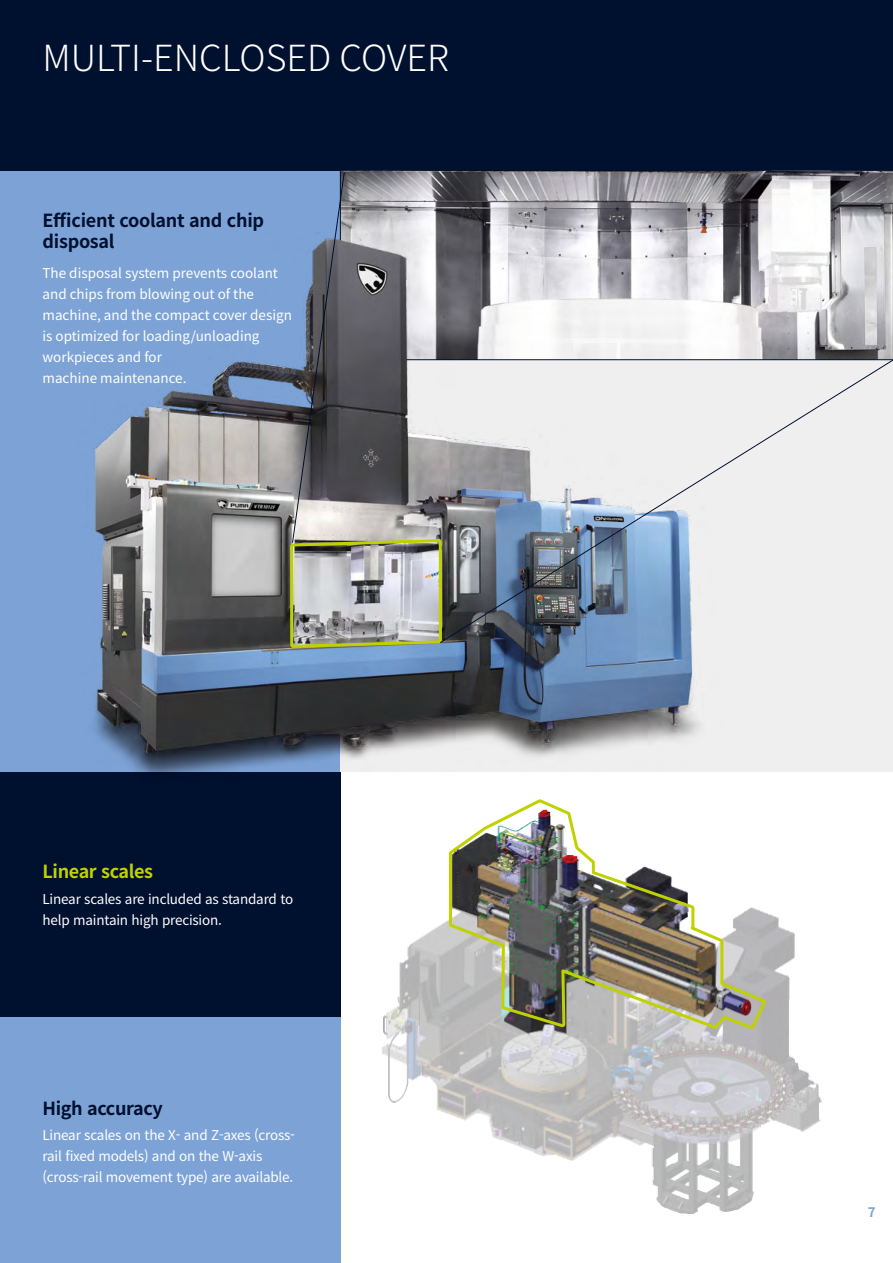
<style>
.page{position:relative;width:893px;height:1263px;background:#fff}
.page>*{position:absolute;margin:0;border:0;box-sizing:border-box;transform-origin:0 0}
.t1{font:300 36px "Noto Sans KR";color:#fff}
.t2{font:700 18px/21px "Noto Sans KR";letter-spacing:-.015em;color:#00102f}
.t3{font:700 18px "Noto Sans KR";letter-spacing:-.02em;color:#bfd200}
.t4{font:13.5px/21px "Noto Sans KR";letter-spacing:-.015em;color:#fff}
.t5{font:700 13.5px "Noto Sans KR";color:#7da3d6}
</style>
<div class="page">
<div style="left:0;top:1017px;width:340px;height:246px;background:#7da3d6"></div>
<div style="left:0;top:771px;width:340px;height:246px;background:#00102f"></div>
<div style="left:0;top:170px;width:340px;height:601px;background:#7da3d6"></div>
<div style="left:340px;top:270px;width:553px;height:501px;background:#efefef"></div>
<div style="left:0;top:0;width:893px;height:170px;background:#00102f"></div>
<img style="left:382px;top:914px;width:440px;height:218px">
<img style="left:447px;top:799px;width:321px;height:415px">
<svg style="left:340px;top:170px;width:553px;height:190px"></svg>
<img style="left:74px;top:232px;width:694px;height:553px">
<svg style="left:289px;top:172px;width:154px;height:477px"></svg>
<svg style="left:440px;top:360px;width:453px;height:283px"></svg>
<h1 class="t1" style="left:43px;top:38px;width:408px">MULTI-ENCLOSED COVER</h1>
<h2 class="t2" style="left:43px;top:210px;width:223px">Efficient coolant and chip disposal</h2>
<p class="t4" style="left:43px;top:262px;width:251px">The disposal system prevents coolant and chips from blowing out of the machine, and the compact cover design is optimized for loading/unloading workpieces and for<br>machine maintenance.</p>
<h2 class="t3" style="left:43px;top:862px;width:112px">Linear scales</h2>
<p class="t4" style="left:43px;top:888px;width:252px">Linear scales are included as standard to help maintain high precision.</p>
<h2 class="t2" style="left:43px;top:1098px;width:122px">High accuracy</h2>
<p class="t4" style="left:43px;top:1125px;width:254px">Linear scales on the X- and Z-axes (cross&shy;rail fixed models) and on the W-axis (cross-rail movement type) are available.</p>
<p class="t5" style="left:868px;top:1205px;width:9px">7</p>
</div>
